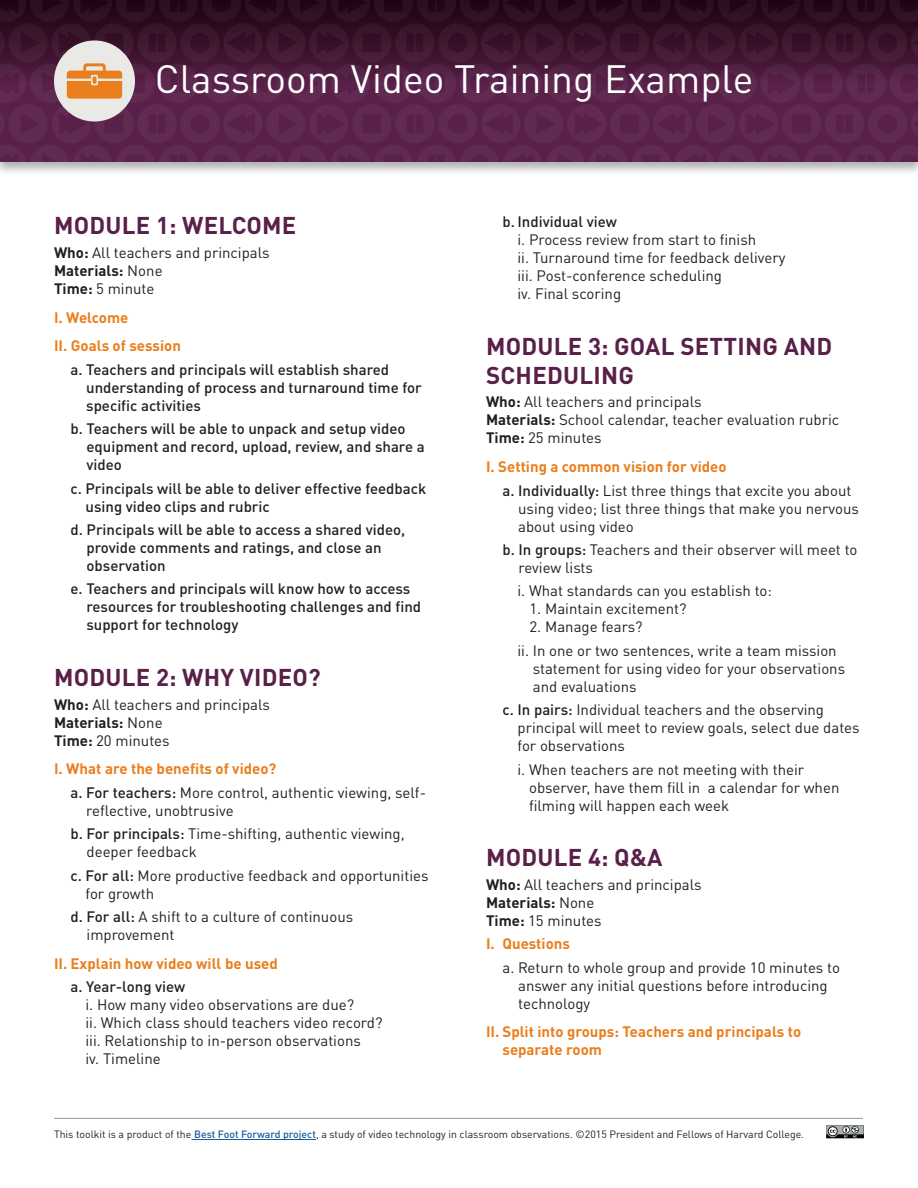
<style>
.page{position:relative;width:918px;height:1188px;background:#fff}
.page>*{position:absolute;margin:0;border:0;box-sizing:border-box;transform-origin:0 0}
.t1{font:39px "DINOT";color:#fff}
.orange_header{font:700 24px/28.8px "DINOT";letter-spacing:.01em;color:#592049}
.body_copy{font:15px/18px "DINOT";color:#231f20}
.body_copy-2{font:500 15px/18px "DINOT";color:#231f20}
.body_copy-3{font:700 15px/18px "DINOT";color:#ea7e1d}
.t2{font:10.5px "DINOT";color:#231f20}
.s1{font-weight:700}
.s2{font-weight:500}
.s3{font-weight:500;color:#175d9e}
</style>
<div class="page">
<div style="left:0;top:0;width:918px;height:176px;background:#231f20;opacity:.35"></div>
<svg style="left:0;top:0;width:918px;height:162px;background:#502240"></svg>
<hr style="left:194px;top:1139px;width:122px;height:1px;background:#175d9e">
<hr style="left:54px;top:1118px;width:809px;height:1px;background:#939598">
<svg style="left:826px;top:1125px;width:38px;height:14px"></svg>
<p class="t1" style="left:155px;top:55px;width:600px">Classroom Video Training Example</p>
<p class="orange_header" style="left:54px;top:211px;width:244px">MODULE 1: WELCOME</p>
<p class="body_copy" style="left:54px;top:243px;width:217px"><span class="s1">Who:</span> All teachers and principals<br><span class="s1">Materials:</span> None<br><span class="s1">Time:</span> 5 minute</p>
<p class="body_copy-3" style="left:54px;top:308px;width:76px">I. Welcome</p>
<p class="body_copy-3" style="left:54px;top:336px;width:128px">II. Goals of session</p>
<p class="body_copy-2" style="left:86px;top:360px;width:337px;text-indent:-16px">a. Teachers and principals will establish shared understanding of process and turnaround time for specific activities</p>
<p class="body_copy-2" style="left:87px;top:419px;width:340px;text-indent:-16px">b. Teachers will be able to unpack and setup video equipment and record, upload, review, and share a video</p>
<p class="body_copy-2" style="left:86px;top:479px;width:342px;text-indent:-15px">c. Principals will be able to deliver effective feedback using video clips and rubric</p>
<p class="body_copy-2" style="left:87px;top:520px;width:320px;text-indent:-16px">d. Principals will be able to access a shared video, provide comments and ratings, and close an observation</p>
<p class="body_copy-2" style="left:86px;top:580px;width:336px;text-indent:-16px">e. Teachers and principals will know how to access resources for troubleshooting challenges and find support for technology</p>
<p class="orange_header" style="left:54px;top:662px;width:268px">MODULE 2: WHY VIDEO?</p>
<p class="body_copy" style="left:54px;top:695px;width:217px"><span class="s1">Who:</span> All teachers and principals<br><span class="s1">Materials:</span> None<br><span class="s1">Time:</span> 20 minutes</p>
<p class="body_copy-3" style="left:54px;top:759px;width:224px">I. What are the benefits of video?</p>
<p class="body_copy" style="left:86px;top:783px;width:341px;text-indent:-16px"><span class="s2">a. For teachers:</span> More control, authentic viewing, self&shy;reflective, unobtrusive</p>
<p class="body_copy" style="left:87px;top:824px;width:320px;text-indent:-16px"><span class="s2">b. For principals:</span> Time-shifting, authentic viewing, deeper feedback</p>
<p class="body_copy" style="left:86px;top:866px;width:344px;text-indent:-15px"><span class="s2">c. For all:</span> More productive feedback and opportunities for growth</p>
<p class="body_copy" style="left:87px;top:907px;width:268px;text-indent:-16px"><span class="s2">d. For all:</span> A shift to a culture of continuous improvement</p>
<p class="body_copy-3" style="left:54px;top:954px;width:225px">II. Explain how video will be used</p>
<p class="body_copy-2" style="left:70px;top:977px;width:116px">a. Year-long view</p>
<p class="body_copy" style="left:86px;top:995px;width:270px">i. How many video observations are due?</p>
<p class="body_copy" style="left:86px;top:1013px;width:298px">ii. Which class should teachers video record?</p>
<p class="body_copy" style="left:86px;top:1031px;width:277px">iii. Relationship to in-person observations</p>
<p class="body_copy" style="left:86px;top:1049px;width:77px">iv. Timeline</p>
<p class="body_copy-2" style="left:502px;top:213px;width:116px">b. Individual view</p>
<p class="body_copy" style="left:518px;top:231px;width:240px">i. Process review from start to finish</p>
<p class="body_copy" style="left:518px;top:249px;width:270px">ii. Turnaround time for feedback delivery</p>
<p class="body_copy" style="left:518px;top:267px;width:206px">iii. Post-conference scheduling</p>
<p class="body_copy" style="left:518px;top:285px;width:105px">iv. Final scoring</p>
<p class="orange_header" style="left:486px;top:331px;width:348px">MODULE 3: GOAL SETTING AND<br>SCHEDULING</p>
<p class="body_copy" style="left:486px;top:393px;width:355px"><span class="s1">Who:</span> All teachers and principals<br><span class="s1">Materials:</span> School calendar, teacher evaluation rubric<br><span class="s1">Time:</span> 25 minutes</p>
<p class="body_copy-3" style="left:486px;top:457px;width:242px">I. Setting a common vision for video</p>
<p class="body_copy" style="left:518px;top:481px;width:342px;text-indent:-16px"><span class="s2">a. Individually:</span> List three things that excite you about using video; list three things that make you nervous about using video</p>
<p class="body_copy" style="left:519px;top:540px;width:340px;text-indent:-16px"><span class="s2">b. In groups:</span> Teachers and their observer will meet to review lists</p>
<p class="body_copy" style="left:518px;top:582px;width:256px">i. What standards can you establish to:</p>
<p class="body_copy" style="left:530px;top:600px;width:159px">1. Maintain excitement?</p>
<p class="body_copy" style="left:530px;top:618px;width:115px">2. Manage fears?</p>
<p class="body_copy" style="left:533px;top:641px;width:314px;text-indent:-15px">ii. In one or two sentences, write a team mission statement for using video for your observations and evaluations</p>
<p class="body_copy" style="left:518px;top:701px;width:344px;text-indent:-15px"><span class="s2">c. In pairs:</span> Individual teachers and the observing principal will meet to review goals, select due dates for observations</p>
<p class="body_copy" style="left:529px;top:760px;width:312px;text-indent:-12px">i. When teachers are not meeting with their observer, have them fill in a calendar for when filming will happen each week</p>
<p class="orange_header" style="left:486px;top:843px;width:178px">MODULE 4: Q&amp;A</p>
<p class="body_copy" style="left:486px;top:875px;width:217px"><span class="s1">Who:</span> All teachers and principals<br><span class="s1">Materials:</span> None<br><span class="s1">Time:</span> 15 minutes</p>
<p class="body_copy-3" style="left:486px;top:934px;width:85px">I. Questions</p>
<p class="body_copy" style="left:518px;top:958px;width:323px;text-indent:-16px">a. Return to whole group and provide 10 minutes to answer any initial questions before introducing technology</p>
<p class="body_copy-3" style="left:502px;top:1023px;width:300px;text-indent:-16px">II. Split into groups: Teachers and principals to separate room</p>
<p class="t2" style="left:54px;top:1128px;width:752px">This toolkit is a product of the <span class="s3">Best Foot Forward project</span>, a study of video technology in classroom observations. ©2015 President and Fellows of Harvard College.</p>
</div>
